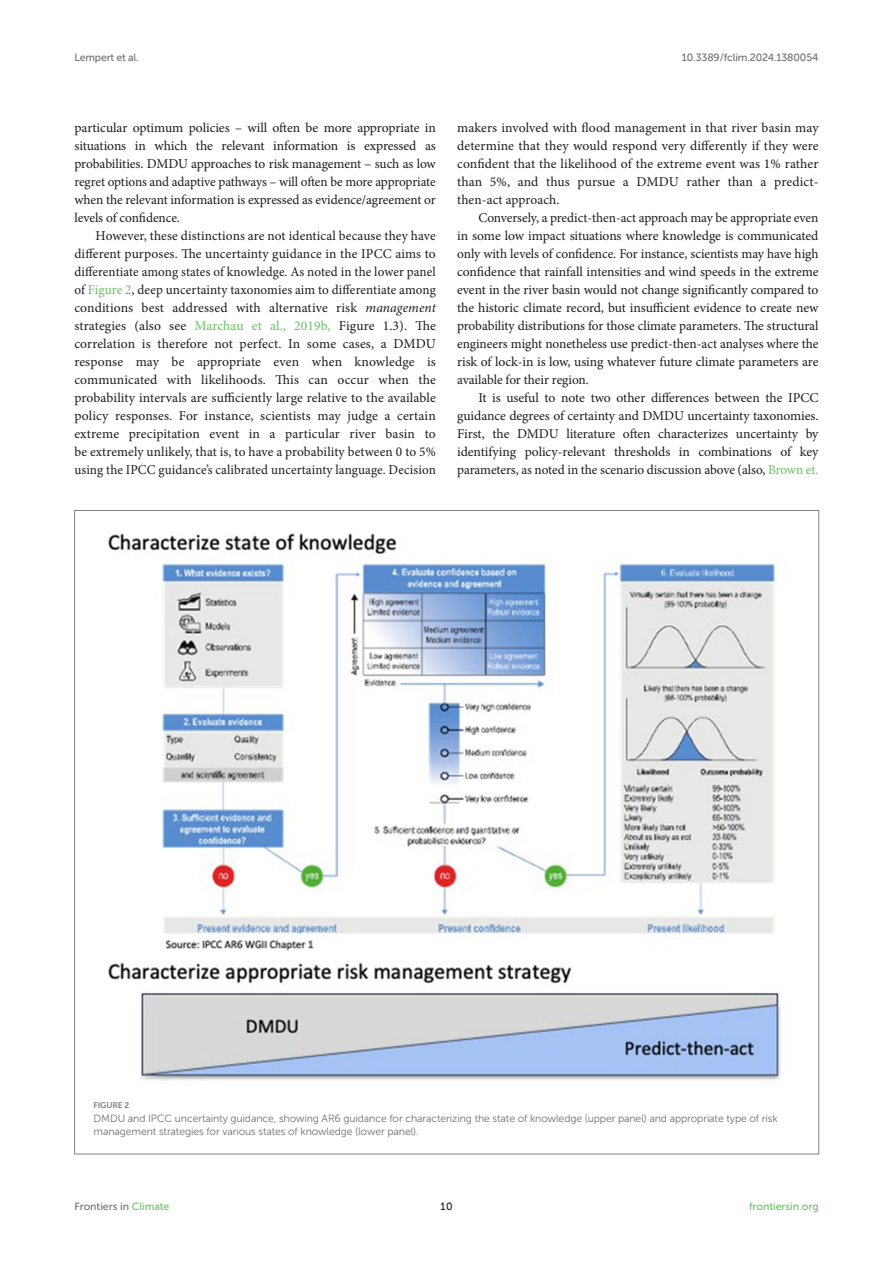
<style>
.page{position:relative;width:893px;height:1263px;background:#fff}
.page>*{position:absolute;margin:0;border:0;box-sizing:border-box;transform-origin:0 0}
.TEXT{font:13.5px/18px "Minion Pro";letter-spacing:-.005em;color:#1b1c1b;text-align:justify}
.FIG_LEG{font:10.5px/13.5px "Museo Sans 300";letter-spacing:-.01em;color:#706f70}
.t1{font:10.5px "Museo Sans 500";letter-spacing:-.015em;color:#706f70}
.t2{font:10.5px "Museo Sans 500";color:#65c161}
.t3{font:10.5px "Museo Sans 500";color:#1b1c1b}
.FIG_HD{font:8.25px "Museo Sans 700";letter-spacing:-.01em;color:#7e7f7f}
.s1{color:#65c161}
.s2{font-style:italic}
</style>
<div class="page">
<img style="left:108px;top:533px;width:673px;height:548px">
<p class="t1" style="left:74px;top:51px;width:66px">Lempert et al.</p>
<p class="t1" style="left:682px;top:51px;width:138px">10.3389/fclim.2024.1380054</p>
<p class="TEXT" style="left:74px;top:119px;width:363px">particular optimum policies – will often be more appropriate in situations in which the relevant information is expressed as probabilities. DMDU approaches to risk management – such as low regret options and adaptive pathways – will often be more appropriate when the relevant information is expressed as evidence/agreement or levels of confidence.</p>
<p class="TEXT" style="left:74px;top:227px;width:363px;text-indent:21px">However, these distinctions are not identical because they have different purposes. The uncertainty guidance in the IPCC aims to differentiate among states of knowledge. As noted in the lower panel of <span class="s1">Figure 2</span>, deep uncertainty taxonomies aim to differentiate among conditions best addressed with alternative risk <span class="s2">management </span>strategies (also see <span class="s1">Marchau et al., 2019b,</span> Figure 1.3). The correlation is therefore not perfect. In some cases, a DMDU response may be appropriate even when knowledge is communicated with likelihoods. This can occur when the probability intervals are sufficiently large relative to the available policy responses. For instance, scientists may judge a certain extreme precipitation event in a particular river basin to be extremely unlikely, that is, to have a probability between 0 to 5% using the IPCC guidance’s calibrated uncertainty language. Decision</p>
<p class="TEXT" style="left:457px;top:119px;width:363px">makers involved with flood management in that river basin may determine that they would respond very differently if they were confident that the likelihood of the extreme event was 1% rather than 5%, and thus pursue a DMDU rather than a predict&shy;then-act approach.</p>
<p class="TEXT" style="left:457px;top:209px;width:363px;text-indent:21px">Conversely, a predict-then-act approach may be appropriate even in some low impact situations where knowledge is communicated only with levels of confidence. For instance, scientists may have high confidence that rainfall intensities and wind speeds in the extreme event in the river basin would not change significantly compared to the historic climate record, but insufficient evidence to create new probability distributions for those climate parameters. The structural engineers might nonetheless use predict-then-act analyses where the risk of lock-in is low, using whatever future climate parameters are available for their region.</p>
<p class="TEXT" style="left:457px;top:389px;width:363px;text-indent:21px">It is useful to note two other differences between the IPCC guidance degrees of certainty and DMDU uncertainty taxonomies.<br>First, the DMDU literature often characterizes uncertainty by identifying policy-relevant thresholds in combinations of key parameters, as noted in the scenario discussion above (also, <span class="s1">Brown et.</span></p>
<p class="FIG_HD" style="left:94px;top:1100px;width:37px">FIGURE 2</p>
<p class="FIG_LEG" style="left:94px;top:1111px;width:686px">DMDU and IPCC uncertainty guidance, showing AR6 guidance for characterizing the state of knowledge (upper panel) and appropriate type of risk management strategies for various states of knowledge (lower panel).</p>
<p class="t1" style="left:74px;top:1200px;width:97px">Frontiers in <span class="s1">Climate</span></p>
<p class="t3" style="left:440px;top:1200px;width:14px">10</p>
<p class="t2" style="left:749px;top:1200px;width:71px">frontiersin.org</p>
</div>
